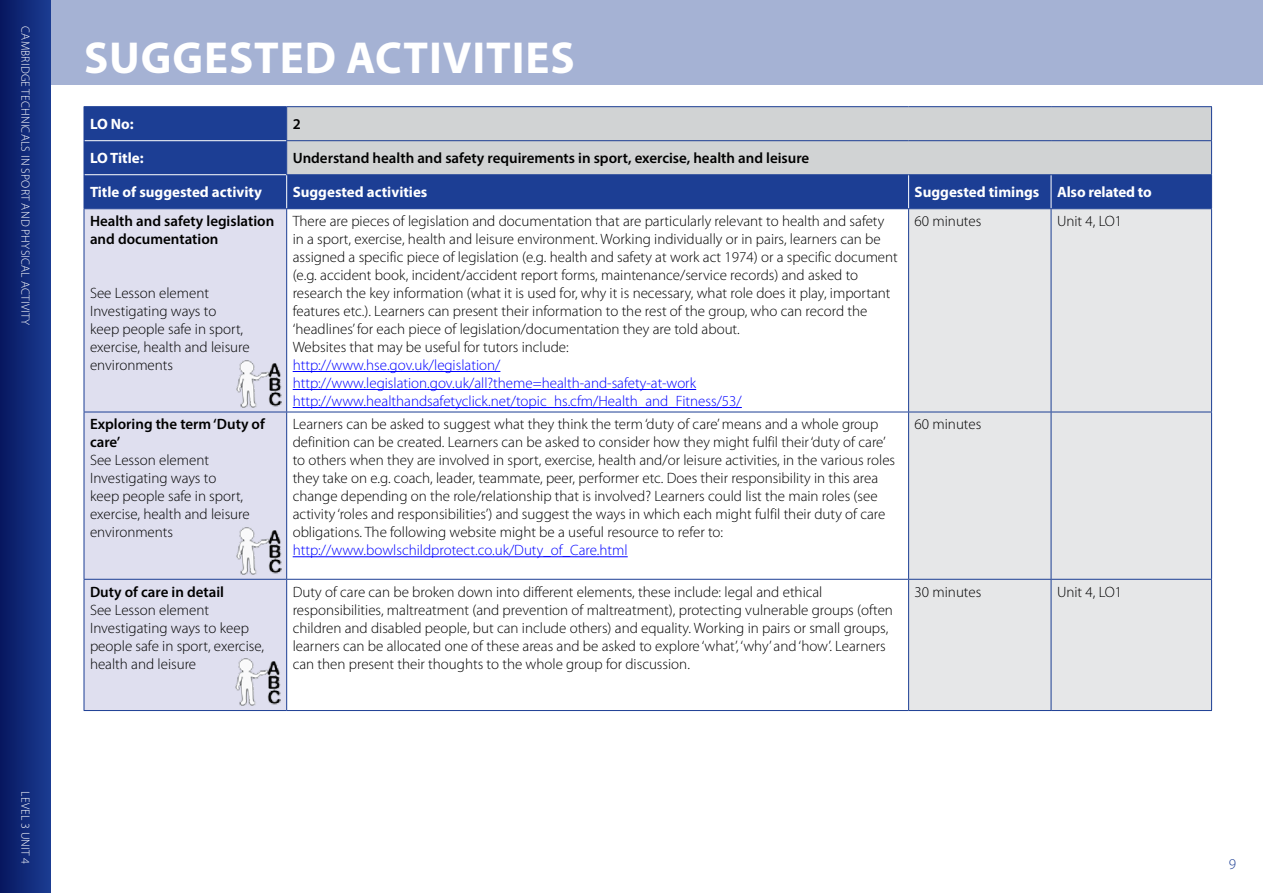
<style>
.page{position:relative;width:1263px;height:893px;background:#fff}
.page>*{position:absolute;margin:0;border:0;box-sizing:border-box;transform-origin:0 0}
.t1{font:700 45px "Myriad Pro";letter-spacing:.02em;color:#fff}
.Body_10pt{font:300 15px/18px "Myriad Pro";color:#000}
.Body_10pt-2{font:300 15px "Myriad Pro";color:#00f}
.Body_10pt-3{font:600 15px/18px "Myriad Pro";color:#000}
.Body_10pt-4{font:700 15px "Myriad Pro";color:#fff}
.t2{font:300 15px "Myriad Pro";color:#1c3e94}
.t3{font:300 12px "Myriad Pro";letter-spacing:.02em;color:#fff}
</style>
<div class="page">
<div style="left:0;top:0;width:51px;height:893px;background:linear-gradient(to right,#07175f,#1b3c92)"></div>
<div style="left:51px;top:0;width:1212px;height:85px;background:#a5b2d4"></div>
<div style="left:85px;top:107px;width:1126px;height:101px;background:#1c3e94"></div>
<div style="left:287px;top:107px;width:924px;height:67px;background:#d1d3d4"></div>
<div style="left:85px;top:209px;width:201px;height:501px;background:#dfdfef"></div>
<div style="left:909px;top:209px;width:302px;height:501px;background:#e6e7e8"></div>
<hr style="left:84px;top:140px;width:202px;height:1px;background:#fff">
<hr style="left:84px;top:174px;width:202px;height:1px;background:#fff">
<hr style="left:286px;top:175px;width:1px;height:33px;background:#fff">
<hr style="left:908px;top:175px;width:1px;height:33px;background:#fff">
<hr style="left:1051px;top:175px;width:1px;height:33px;background:#fff">
<hr style="left:84px;top:107px;width:1px;height:34px;background:#1c3e94">
<hr style="left:84px;top:106px;width:203px;height:1px;background:#1c3e94">
<hr style="left:286px;top:107px;width:1px;height:33px;background:#1c3e94">
<hr style="left:287px;top:106px;width:622px;height:1px;background:#1c3e94">
<hr style="left:909px;top:106px;width:142px;height:1px;background:#1c3e94">
<hr style="left:1051px;top:106px;width:161px;height:1px;background:#1c3e94">
<hr style="left:1211px;top:107px;width:1px;height:33px;background:#1c3e94">
<hr style="left:84px;top:141px;width:1px;height:34px;background:#1c3e94">
<hr style="left:286px;top:141px;width:1px;height:33px;background:#1c3e94">
<hr style="left:286px;top:140px;width:623px;height:1px;background:#1c3e94">
<hr style="left:909px;top:140px;width:142px;height:1px;background:#1c3e94">
<hr style="left:1051px;top:140px;width:161px;height:1px;background:#1c3e94">
<hr style="left:1211px;top:141px;width:1px;height:33px;background:#1c3e94">
<hr style="left:84px;top:175px;width:1px;height:33px;background:#1c3e94">
<hr style="left:286px;top:174px;width:623px;height:1px;background:#1c3e94">
<hr style="left:287px;top:710px;width:622px;height:1px;background:#1c3e94">
<hr style="left:909px;top:174px;width:142px;height:1px;background:#1c3e94">
<hr style="left:909px;top:710px;width:142px;height:1px;background:#1c3e94">
<hr style="left:1051px;top:174px;width:161px;height:1px;background:#1c3e94">
<hr style="left:1051px;top:710px;width:161px;height:1px;background:#1c3e94">
<hr style="left:1211px;top:175px;width:1px;height:33px;background:#1c3e94">
<hr style="left:84px;top:209px;width:1px;height:203px;background:#1c3e94">
<hr style="left:84px;top:208px;width:203px;height:1px;background:#1c3e94">
<hr style="left:286px;top:209px;width:1px;height:203px;background:#1c3e94">
<hr style="left:287px;top:208px;width:622px;height:1px;background:#1c3e94">
<hr style="left:908px;top:209px;width:1px;height:203px;background:#1c3e94">
<hr style="left:909px;top:208px;width:142px;height:1px;background:#1c3e94">
<hr style="left:1051px;top:209px;width:1px;height:203px;background:#1c3e94">
<hr style="left:1051px;top:208px;width:161px;height:1px;background:#1c3e94">
<hr style="left:1211px;top:209px;width:1px;height:203px;background:#1c3e94">
<hr style="left:84px;top:412px;width:1px;height:167px;background:#1c3e94">
<hr style="left:84px;top:412px;width:203px;height:1px;background:#1c3e94">
<hr style="left:286px;top:412px;width:1px;height:167px;background:#1c3e94">
<hr style="left:287px;top:412px;width:622px;height:1px;background:#1c3e94">
<hr style="left:908px;top:412px;width:1px;height:167px;background:#1c3e94">
<hr style="left:909px;top:412px;width:142px;height:1px;background:#1c3e94">
<hr style="left:1051px;top:412px;width:1px;height:167px;background:#1c3e94">
<hr style="left:1051px;top:412px;width:161px;height:1px;background:#1c3e94">
<hr style="left:1211px;top:412px;width:1px;height:167px;background:#1c3e94">
<hr style="left:84px;top:580px;width:1px;height:130px;background:#1c3e94">
<hr style="left:84px;top:579px;width:203px;height:1px;background:#1c3e94">
<hr style="left:286px;top:580px;width:1px;height:130px;background:#1c3e94">
<hr style="left:287px;top:579px;width:622px;height:1px;background:#1c3e94">
<hr style="left:908px;top:580px;width:1px;height:130px;background:#1c3e94">
<hr style="left:909px;top:579px;width:142px;height:1px;background:#1c3e94">
<hr style="left:1051px;top:580px;width:1px;height:130px;background:#1c3e94">
<hr style="left:1051px;top:579px;width:161px;height:1px;background:#1c3e94">
<hr style="left:1211px;top:580px;width:1px;height:130px;background:#1c3e94">
<hr style="left:84px;top:710px;width:203px;height:1px;background:#1c3e94">
<hr style="left:293px;top:371px;width:207px;height:1px;background:#00f">
<hr style="left:293px;top:389px;width:403px;height:1px;background:#00f">
<hr style="left:293px;top:407px;width:449px;height:1px;background:#00f">
<hr style="left:293px;top:556px;width:335px;height:1px;background:#00f">
<img style="left:237px;top:361px;width:45px;height:47px">
<img style="left:237px;top:527px;width:45px;height:47px">
<img style="left:236px;top:658px;width:45px;height:47px">
<p class="t3" style="left:32px;top:26px;width:301px;rotate:90deg">CAMBRIDGE TECHNICALS IN SPORT AND PHYSICAL ACTIVITY</p>
<p class="t3" style="left:32px;top:791px;width:75px;rotate:90deg">LEVEL 3 UNIT 4</p>
<p class="t1" style="left:84px;top:28px;width:492px">SUGGESTED ACTIVITIES</p>
<p class="Body_10pt-4" style="left:90px;top:114px;width:45px">LO No:</p>
<p class="Body_10pt-3" style="left:293px;top:115px;width:10px">2</p>
<p class="Body_10pt-4" style="left:90px;top:148px;width:55px">LO Title:</p>
<p class="Body_10pt-3" style="left:293px;top:149px;width:518px">Understand health and safety requirements in sport, exercise, health and leisure</p>
<p class="Body_10pt-4" style="left:90px;top:183px;width:173px">Title of suggested activity</p>
<p class="Body_10pt-4" style="left:293px;top:183px;width:136px">Suggested activities</p>
<p class="Body_10pt-4" style="left:915px;top:183px;width:126px">Suggested timings</p>
<p class="Body_10pt-4" style="left:1057px;top:183px;width:96px">Also related to</p>
<p class="Body_10pt-3" style="left:90px;top:212px;width:186px">Health and safety legislation and documentation</p>
<p class="Body_10pt" style="left:293px;top:212px;width:607px">There are pieces of legislation and documentation that are particularly relevant to health and safety in a sport, exercise, health and leisure environment. Working individually or in pairs, learners can be assigned a specific piece of legislation (e.g. health and safety at work act 1974) or a specific document (e.g. accident book, incident/accident report forms, maintenance/service records) and asked to research the key information (what it is used for, why it is necessary, what role does it play, important features etc.). Learners can present their information to the rest of the group, who can record the ‘headlines’ for each piece of legislation/documentation they are told about.</p>
<p class="Body_10pt" style="left:293px;top:338px;width:278px">Websites that may be useful for tutors include:</p>
<p class="Body_10pt-2" style="left:293px;top:357px;width:209px">http://www.hse.gov.uk/legislation/</p>
<p class="Body_10pt-2" style="left:293px;top:375px;width:405px">http://www.legislation.gov.uk/all?theme=health-and-safety-at-work</p>
<p class="Body_10pt-2" style="left:293px;top:393px;width:451px">http://www.healthandsafetyclick.net/topic_hs.cfm/Health_and_Fitness/53/</p>
<p class="Body_10pt" style="left:915px;top:212px;width:68px">60 minutes</p>
<p class="Body_10pt" style="left:1057px;top:212px;width:67px">Unit 4, LO1</p>
<p class="Body_10pt" style="left:90px;top:284px;width:161px">See Lesson element<br>Investigating ways to<br>keep people safe in sport, exercise, health and leisure environments</p>
<p class="Body_10pt-3" style="left:90px;top:415px;width:176px">Exploring the term ‘Duty of care’</p>
<p class="Body_10pt" style="left:90px;top:451px;width:161px">See Lesson element<br>Investigating ways to<br>keep people safe in sport, exercise, health and leisure environments</p>
<p class="Body_10pt-3" style="left:90px;top:582px;width:136px">Duty of care in detail</p>
<p class="Body_10pt" style="left:90px;top:601px;width:176px">See Lesson element<br>Investigating ways to keep people safe in sport, exercise, health and leisure</p>
<p class="Body_10pt" style="left:293px;top:415px;width:604px">Learners can be asked to suggest what they think the term ‘duty of care’ means and a whole group definition can be created. Learners can be asked to consider how they might fulfil their ‘duty of care’ to others when they are involved in sport, exercise, health and/or leisure activities, in the various roles they take on e.g. coach, leader, teammate, peer, performer etc. Does their responsibility in this area change depending on the role/relationship that is involved? Learners could list the main roles (see activity ‘roles and responsibilities’) and suggest the ways in which each might fulfil their duty of care obligations. The following website might be a useful resource to refer to:</p>
<p class="Body_10pt-2" style="left:293px;top:542px;width:336px">http://www.bowlschildprotect.co.uk/Duty_of_Care.html</p>
<p class="Body_10pt" style="left:915px;top:415px;width:68px">60 minutes</p>
<p class="Body_10pt" style="left:293px;top:583px;width:602px">Duty of care can be broken down into different elements, these include: legal and ethical responsibilities, maltreatment (and prevention of maltreatment), protecting vulnerable groups (often children and disabled people, but can include others) and equality. Working in pairs or small groups, learners can be allocated one of these areas and be asked to explore ‘what’, ‘why’ and ‘how’. Learners can then present their thoughts to the whole group for discussion.</p>
<p class="Body_10pt" style="left:915px;top:583px;width:68px">30 minutes</p>
<p class="Body_10pt" style="left:1057px;top:583px;width:67px">Unit 4, LO1</p>
<p class="t2" style="left:1229px;top:855px;width:9px">9</p>
</div>
